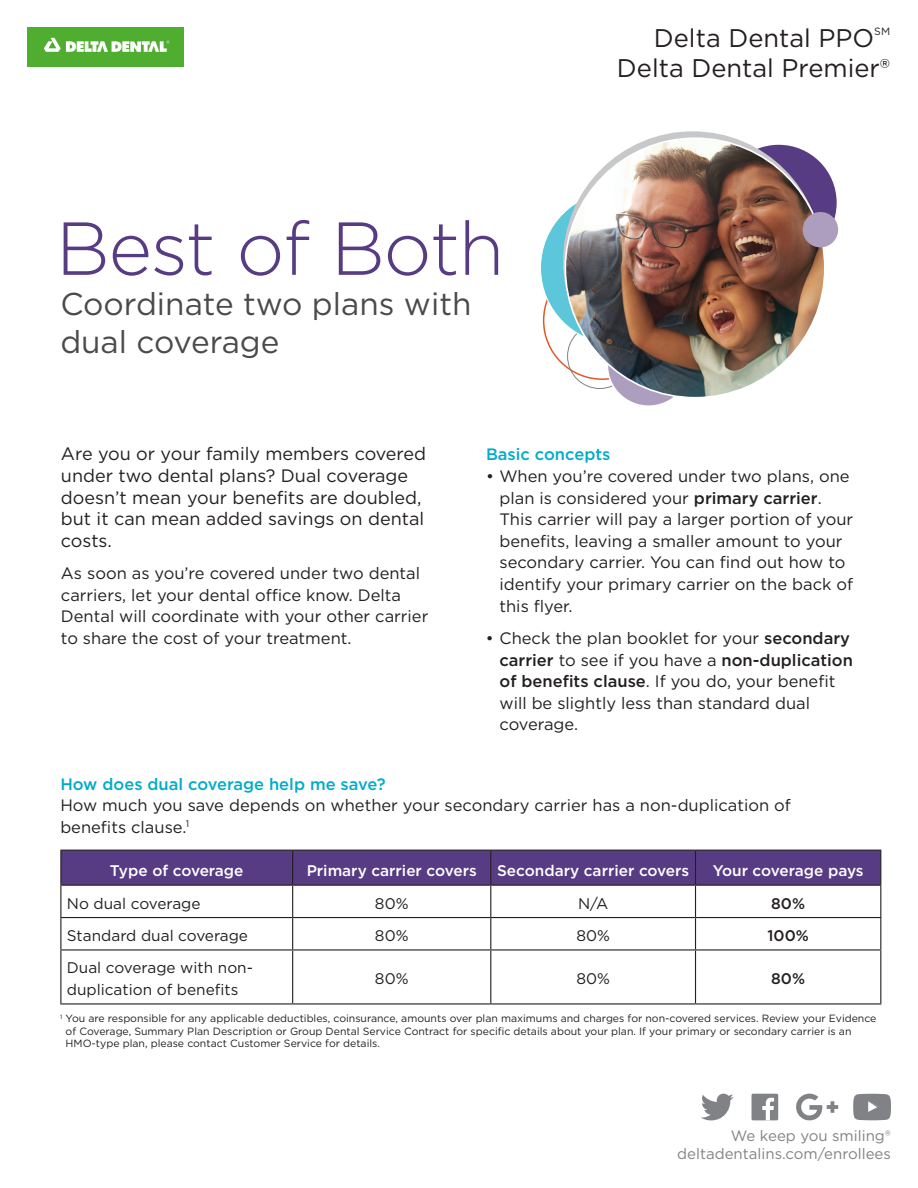
<style>
.page{position:relative;width:918px;height:1188px;background:#fff}
.page>*{position:absolute;margin:0;border:0;box-sizing:border-box;transform-origin:0 0}
.t1{font:300 74.85px "Gotham";letter-spacing:-.02em;color:#583c83}
.t2{font:31.5px/37.5px "Gotham";color:#494a4b}
.t3{font:25.5px "Gotham";color:#231f20}
.Body{font:18px/21.6px "Gotham";color:#231f20}
.Body-2{font:16.5px/21.6px "Gotham";color:#231f20}
.Paragraph_Header{font:500 16.5px "Gotham";color:#00acc8}
.Chart_Body{font:15.3px/21.6px "Gotham";color:#231f20}
.Chart_Headers{font:500 15.3px "Gotham";color:#fff}
.Chart_Headers-2{font:15.3px "Gotham";color:#231f20}
.Chart_Headers-3{font:500 15.3px "Gotham";color:#231f20}
.t4{font:15px "Gotham";color:#808285}
.t5{font:10.5px/12.6px "Gotham";color:#231f20}
.s1{font-weight:500}
</style>
<div class="page">
<div style="left:720px;top:144px;width:117px;height:117px;background:#583c83;border-radius:50%"></div>
<div style="left:607px;top:324px;width:83px;height:82px;background:#ad9ebf;border-radius:50%"></div>
<div style="left:541px;top:191px;width:153px;height:153px;background:#5cc6da;border-radius:50%"></div>
<svg style="left:563px;top:131px;width:259px;height:260px;background:#ccced0"></svg>
<img style="left:565px;top:138px;width:260px;height:260px;border-radius:130px">
<div style="left:803px;top:212px;width:35px;height:35px;background:#ad9ebf;border-radius:50%"></div>
<div style="left:27px;top:27px;width:157px;height:39px;background:#4fad2f"></div>
<svg style="left:44px;top:38px;width:125px;height:14px"></svg>
<div style="left:61px;top:851px;width:819px;height:34px;background:#583c83"></div>
<hr style="left:60px;top:851px;width:1px;height:34px;background:#231f20">
<hr style="left:60px;top:850px;width:233px;height:1px;background:#231f20">
<hr style="left:292px;top:851px;width:1px;height:34px;background:#231f20">
<hr style="left:293px;top:850px;width:198px;height:1px;background:#231f20">
<hr style="left:491px;top:850px;width:205px;height:1px;background:#231f20">
<hr style="left:696px;top:850px;width:185px;height:1px;background:#231f20">
<hr style="left:490px;top:851px;width:1px;height:34px;background:#231f20">
<hr style="left:695px;top:851px;width:1px;height:34px;background:#231f20">
<hr style="left:880px;top:851px;width:1px;height:34px;background:#231f20">
<hr style="left:60px;top:886px;width:1px;height:31px;background:#231f20">
<hr style="left:60px;top:918px;width:1px;height:31px;background:#231f20">
<hr style="left:60px;top:885px;width:233px;height:1px;background:#231f20">
<hr style="left:293px;top:885px;width:198px;height:1px;background:#231f20">
<hr style="left:491px;top:885px;width:205px;height:1px;background:#231f20">
<hr style="left:696px;top:885px;width:185px;height:1px;background:#231f20">
<hr style="left:292px;top:886px;width:1px;height:31px;background:#231f20">
<hr style="left:490px;top:886px;width:1px;height:31px;background:#231f20">
<hr style="left:695px;top:886px;width:1px;height:31px;background:#231f20">
<hr style="left:880px;top:886px;width:1px;height:31px;background:#231f20">
<hr style="left:292px;top:918px;width:1px;height:31px;background:#231f20">
<hr style="left:490px;top:918px;width:1px;height:31px;background:#231f20">
<hr style="left:695px;top:918px;width:1px;height:31px;background:#231f20">
<hr style="left:880px;top:918px;width:1px;height:31px;background:#231f20">
<hr style="left:60px;top:917px;width:233px;height:1px;background:#231f20">
<hr style="left:293px;top:917px;width:198px;height:1px;background:#231f20">
<hr style="left:491px;top:917px;width:205px;height:1px;background:#231f20">
<hr style="left:696px;top:917px;width:185px;height:1px;background:#231f20">
<hr style="left:60px;top:951px;width:1px;height:52px;background:#231f20">
<hr style="left:60px;top:949px;width:233px;height:2px;background:#231f20">
<hr style="left:60px;top:1003px;width:233px;height:2px;background:#231f20">
<hr style="left:292px;top:951px;width:1px;height:52px;background:#231f20">
<hr style="left:293px;top:949px;width:198px;height:2px;background:#231f20">
<hr style="left:491px;top:949px;width:205px;height:2px;background:#231f20">
<hr style="left:696px;top:949px;width:185px;height:2px;background:#231f20">
<hr style="left:490px;top:951px;width:1px;height:52px;background:#231f20">
<hr style="left:695px;top:951px;width:1px;height:52px;background:#231f20">
<hr style="left:880px;top:951px;width:1px;height:52px;background:#231f20">
<hr style="left:293px;top:1003px;width:198px;height:2px;background:#231f20">
<hr style="left:491px;top:1003px;width:205px;height:2px;background:#231f20">
<hr style="left:696px;top:1003px;width:185px;height:2px;background:#231f20">
<svg style="left:701px;top:1094px;width:33px;height:26px"></svg>
<svg style="left:796px;top:1093px;width:42px;height:28px"></svg>
<svg style="left:853px;top:1094px;width:38px;height:26px"></svg>
<div style="left:752px;top:1094px;width:26px;height:26px;background:#808285"></div>
<svg style="left:762px;top:1098px;width:12px;height:22px"></svg>
<p class="t1" style="left:56px;top:201px;width:450px">Best of Both</p>
<p class="t2" style="left:60px;top:285px;width:413px">Coordinate two plans with dual coverage</p>
<p class="t3" style="left:654px;top:22px;width:222px">Delta Dental PPO</p>
<p class="t5" style="left:874px;top:25px;width:17px">SM</p>
<p class="t3" style="left:617px;top:52px;width:275px">Delta Dental Premier®</p>
<p class="Body" style="left:61px;top:443px;width:367px">Are you or your family members covered under two dental plans? Dual coverage doesn’t mean your benefits are doubled, but it can mean added savings on dental costs.</p>
<p class="Body-2" style="left:61px;top:562px;width:369px">As soon as you’re covered under two dental carriers, let your dental office know. Delta Dental will coordinate with your other carrier to share the cost of your treatment.</p>
<p class="Paragraph_Header" style="left:486px;top:444px;width:126px">Basic concepts</p>
<p class="Body-2" style="left:499px;top:465px;width:355px;text-indent:-13px">• When you’re covered under two plans, one plan is considered your <span class="s1">primary carrier</span>.<br>This carrier will pay a larger portion of your benefits, leaving a smaller amount to your secondary carrier. You can find out how to identify your primary carrier on the back of this flyer.</p>
<p class="Body-2" style="left:499px;top:627px;width:355px;text-indent:-14px">• Check the plan booklet for your <span class="s1">secondary carrier</span> to see if you have a <span class="s1">non-duplication of benefits clause</span>. If you do, your benefit will be slightly less than standard dual coverage.</p>
<p class="Paragraph_Header" style="left:60px;top:773px;width:327px">How does dual coverage help me save?</p>
<p class="Body-2" style="left:60px;top:794px;width:732px">How much you save depends on whether your secondary carrier has a non-duplication of benefits clause.<sup>1</sup></p>
<p class="Chart_Headers" style="left:110px;top:861px;width:135px">Type of coverage</p>
<p class="Chart_Headers" style="left:307px;top:861px;width:172px">Primary carrier covers</p>
<p class="Chart_Headers" style="left:497px;top:861px;width:194px">Secondary carrier covers</p>
<p class="Chart_Headers" style="left:713px;top:861px;width:152px">Your coverage pays</p>
<p class="Chart_Body" style="left:67px;top:892px;width:135px">No dual coverage</p>
<p class="Chart_Headers-2" style="left:375px;top:893px;width:35px">80%</p>
<p class="Chart_Headers-2" style="left:578px;top:893px;width:32px">N/A</p>
<p class="Chart_Headers-3" style="left:771px;top:893px;width:35px">80%</p>
<p class="Chart_Body" style="left:67px;top:924px;width:183px">Standard dual coverage</p>
<p class="Chart_Headers-2" style="left:375px;top:926px;width:35px">80%</p>
<p class="Chart_Headers-2" style="left:576px;top:926px;width:35px">80%</p>
<p class="Chart_Headers-3" style="left:767px;top:926px;width:43px">100%</p>
<p class="Chart_Body" style="left:67px;top:957px;width:188px">Dual coverage with non&shy;duplication of benefits</p>
<p class="Chart_Headers-2" style="left:375px;top:969px;width:35px">80%</p>
<p class="Chart_Headers-2" style="left:576px;top:969px;width:35px">80%</p>
<p class="Chart_Headers-3" style="left:771px;top:969px;width:35px">80%</p>
<p class="t5" style="left:66px;top:1012px;width:812px;text-indent:-5px"><sup>1</sup> You are responsible for any applicable deductibles, coinsurance, amounts over plan maximums and charges for non-covered services. Review your Evidence of Coverage, Summary Plan Description or Group Dental Service Contract for specific details about your plan. If your primary or secondary carrier is an<br>HMO-type plan, please contact Customer Service for details.</p>
<p class="t4" style="left:731px;top:1126px;width:162px">We keep you smiling®</p>
<p class="t4" style="left:677px;top:1144px;width:215px">deltadentalins.com/enrollees</p>
</div>
